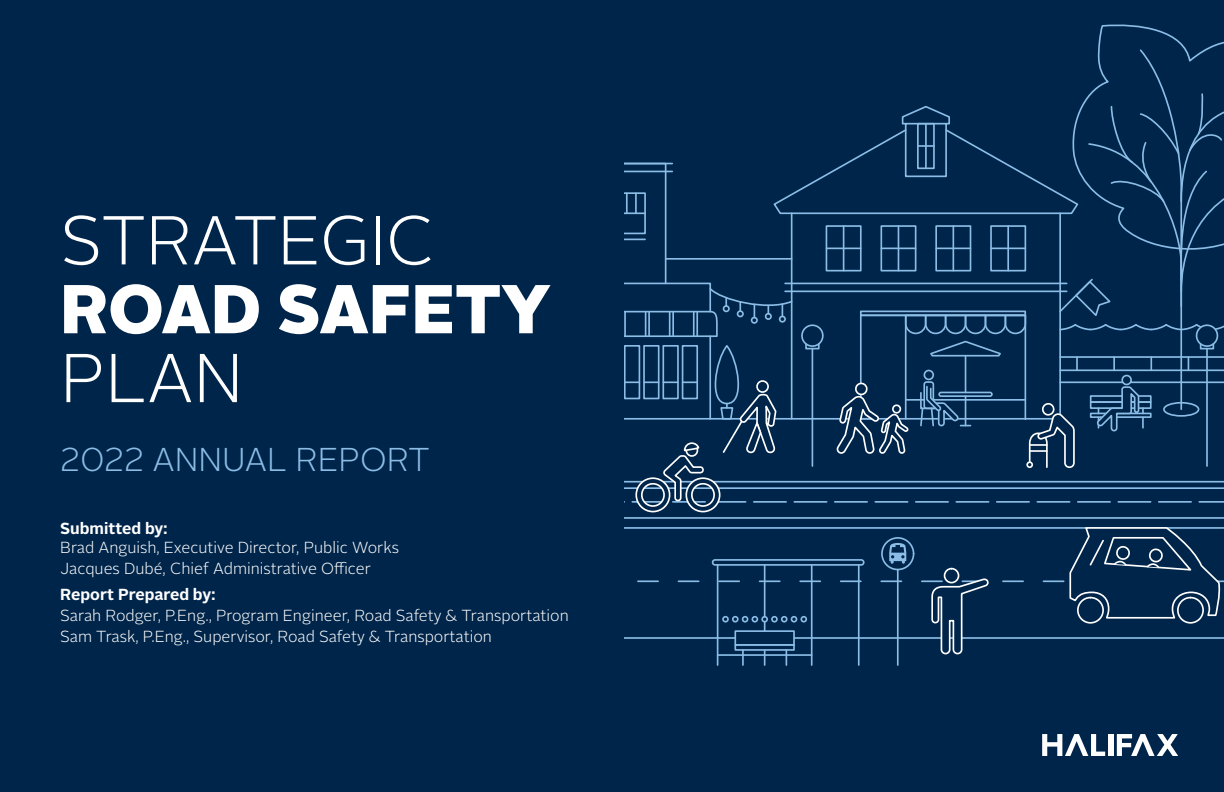
<style>
.page{position:relative;width:1224px;height:792px;background:#00254a}
.page>*{position:absolute;margin:0;border:0;box-sizing:border-box;transform-origin:0 0}
.t1{font:300 68.9px "Alright Sans";color:#fff}
.t2{font:900 68.9px "Alright Sans";color:#fff}
.t3{font:300 33px "Alright Sans";color:#8bbde6}
.t4{font:300 16px/20.9px "Alright Sans";color:#fff}
.t5{font:700 16px "Alright Sans";color:#fff}
</style>
<div class="page">
<svg style="left:1098px;top:24px;width:126px;height:24px"></svg>
<svg style="left:624px;top:48px;width:600px;height:617px"></svg>
<div style="left:1108px;top:734px;width:6px;height:22px;background:#fff"></div>
<svg style="left:1117px;top:734px;width:61px;height:22px"></svg>
<svg style="left:1042px;top:734px;width:63px;height:22px"></svg>
<h1 class="t1" style="left:60px;top:194px;width:376px">STRATEGIC</h1>
<h1 class="t2" style="left:60px;top:260px;width:492px">ROAD SAFETY</h1>
<h1 class="t1" style="left:60px;top:332px;width:184px">PLAN</h1>
<h2 class="t3" style="left:60px;top:437px;width:371px">2022 ANNUAL REPORT</h2>
<p class="t5" style="left:60px;top:517px;width:109px">Submitted by:</p>
<p class="t4" style="left:60px;top:537px;width:340px">Brad Anguish, Executive Director, Public Works<br>Jacques Dubé, Chief Administrative Officer</p>
<p class="t5" style="left:60px;top:584px;width:157px">Report Prepared by:</p>
<p class="t4" style="left:60px;top:606px;width:510px">Sarah Rodger, P.Eng., Program Engineer, Road Safety &amp; Transportation<br>Sam Trask, P.Eng., Supervisor, Road Safety &amp; Transportation</p>
</div>
